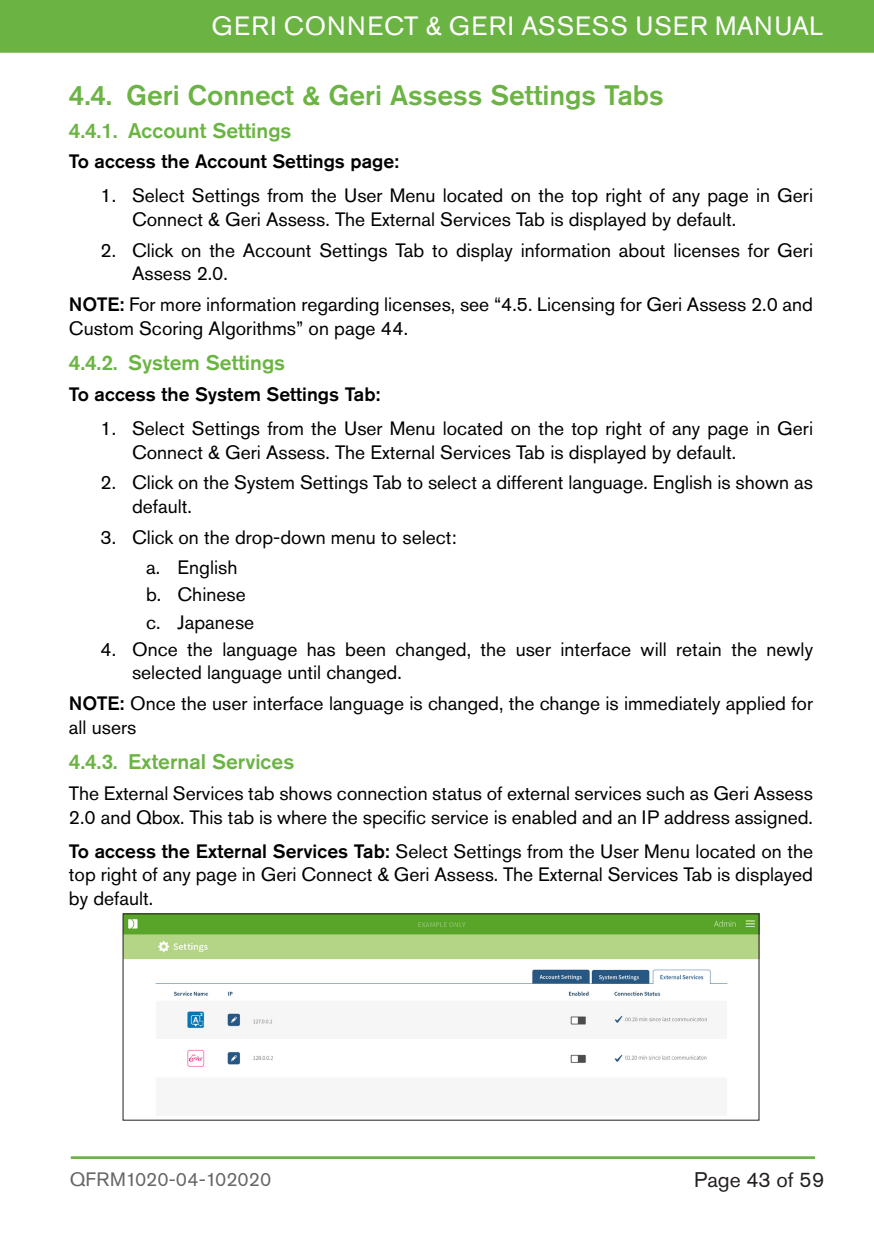
<style>
.page{position:relative;width:874px;height:1241px;background:#fff}
.page>*{position:absolute;margin:0;border:0;box-sizing:border-box;transform-origin:0 0}
.t1{font:500 28px "Akzidenz Grotesk Std";color:#6bb444}
.t2{font:26.25px "Akzidenz Grotesk Std";letter-spacing:.035em;color:#fff}
.t3{font:500 21px "Akzidenz Grotesk Std";color:#6bb444}
.t4{font:21px "Akzidenz Grotesk Std";color:#231f20}
.t5{font:19.25px/23.6px "Akzidenz Grotesk Std";color:#000}
.t6{font:500 19.25px "Akzidenz Grotesk Std";color:#000}
.t7{font:19.25px "Akzidenz Grotesk Std";color:#666}
.s1{font-weight:500}
</style>
<div class="page">
<div style="left:0;top:0;width:873px;height:53px;background:#6bb444"></div>
<hr style="left:71px;top:1156px;width:743px;height:1px;background:#6bb444">
<hr style="left:71px;top:1157px;width:743px;height:1px;background:#6bb444">
<img style="left:125px;top:915px;width:631px;height:152px">
<div style="left:123px;top:913px;width:635px;height:207px;border:1px solid #231f20"></div>
<div style="left:179px;top:1083px;width:509px;height:28px;background:#f6f6f6"></div>
<h2 class="t2" style="left:211px;top:11px;width:613px">GERI CONNECT &amp; GERI ASSESS USER MANUAL</h2>
<p class="t1" style="left:69px;top:78px;width:596px">4.4. Geri Connect &amp; Geri Assess Settings Tabs</p>
<p class="t3" style="left:69px;top:117px;width:224px">4.4.1. Account Settings</p>
<p class="t6" style="left:69px;top:150px;width:331px">To access the Account Settings page:</p>
<p class="t5" style="left:132px;top:184px;width:682px;text-indent:-32px">1. Select Settings from the User Menu located on the top right of any page in Geri<br>Connect &amp; Geri Assess. The External Services Tab is displayed by default.</p>
<p class="t5" style="left:132px;top:238px;width:682px;text-indent:-32px">2. Click on the Account Settings Tab to display information about licenses for Geri<br>Assess 2.0.</p>
<p class="t5" style="left:69px;top:292px;width:745px"><span class="s1">NOTE:</span> For more information regarding licenses, see “4.5. Licensing for Geri Assess 2.0 and<br>Custom Scoring Algorithms” on page 44.</p>
<p class="t3" style="left:69px;top:350px;width:218px">4.4.2. System Settings</p>
<p class="t6" style="left:69px;top:382px;width:313px">To access the System Settings Tab:</p>
<p class="t5" style="left:132px;top:416px;width:682px;text-indent:-32px">1. Select Settings from the User Menu located on the top right of any page in Geri<br>Connect &amp; Geri Assess. The External Services Tab is displayed by default.</p>
<p class="t5" style="left:132px;top:470px;width:682px;text-indent:-32px">2. Click on the System Settings Tab to select a different language. English is shown as default.</p>
<p class="t5" style="left:100px;top:525px;width:357px">3. Click on the drop-down menu to select:</p>
<p class="t5" style="left:146px;top:555px;width:93px">a. English</p>
<p class="t5" style="left:146px;top:582px;width:101px">b. Chinese</p>
<p class="t5" style="left:146px;top:610px;width:110px">c. Japanese</p>
<p class="t5" style="left:132px;top:637px;width:682px;text-indent:-32px">4. Once the language has been changed, the user interface will retain the newly selected language until changed.</p>
<p class="t5" style="left:69px;top:691px;width:745px"><span class="s1">NOTE:</span> Once the user interface language is changed, the change is immediately applied for all users</p>
<p class="t3" style="left:69px;top:749px;width:227px">4.4.3. External Services</p>
<p class="t5" style="left:69px;top:781px;width:745px">The External Services tab shows connection status of external services such as Geri Assess<br>2.0 and Qbox. This tab is where the specific service is enabled and an IP address assigned.</p>
<p class="t5" style="left:69px;top:839px;width:745px;text-align:justify"><span class="s1">To access the External Services Tab:</span> Select Settings from the User Menu located on the top right of any page in Geri Connect &amp; Geri Assess. The External Services Tab is displayed by default.</p>
<p class="t7" style="left:70px;top:1167px;width:203px">QFRM1020-04-102020</p>
<p class="t4" style="left:694px;top:1167px;width:131px">Page 43 of 59</p>
</div>
